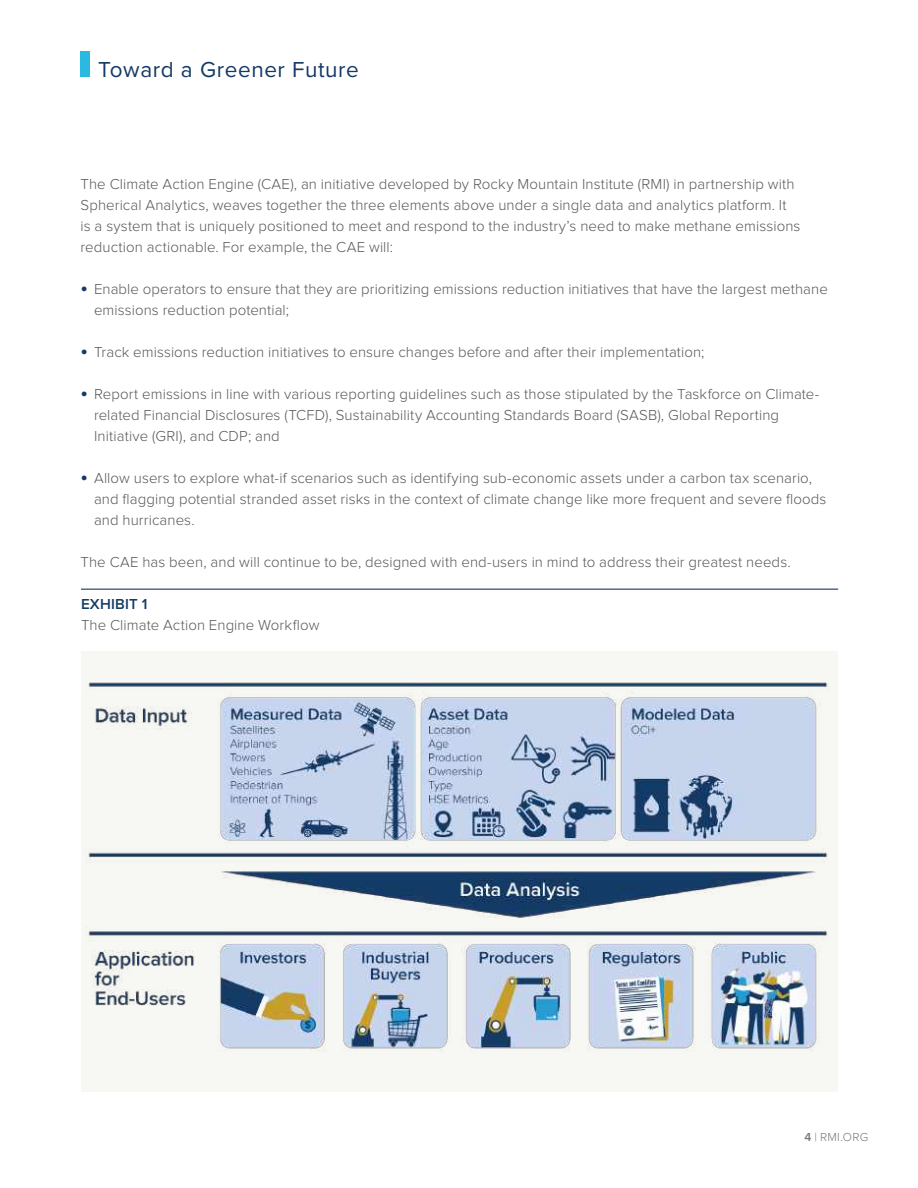
<style>
.page{position:relative;width:918px;height:1188px;background:#fff}
.page>*{position:absolute;margin:0;border:0;box-sizing:border-box;transform-origin:0 0}
.t1{font:22.5px "Proxima Nova";letter-spacing:.025em;color:#143a65}
.t2{font:300 15px/21px "Proxima Nova";letter-spacing:.005em;color:#57585a}
.t3{font:600 15px "Proxima Nova";letter-spacing:.015em;color:#143a65}
.t4{font:300 12px "Proxima Nova";letter-spacing:.025em;color:#76787b}
.s1{font-weight:600;font-size:21px;color:#143a65}
.s2{font-weight:600}
</style>
<div class="page">
<hr style="left:81px;top:589px;width:757px;height:1px;background:#143a65">
<div style="left:81px;top:651px;width:757px;height:441px;background:#f7f7f4"></div>
<div style="left:81px;top:51px;width:9px;height:26px;background:#2ab9df"></div>
<img style="left:86px;top:682px;width:742px;height:369px">
<h1 class="t1" style="left:98px;top:59px;width:262px">Toward a Greener Future</h1>
<p class="t2" style="left:81px;top:174px;width:721px">The Climate Action Engine (CAE), an initiative developed by Rocky Mountain Institute (RMI) in partnership with Spherical Analytics, weaves together the three elements above under a single data and analytics platform. It is a system that is uniquely positioned to meet and respond to the industry’s need to make methane emissions reduction actionable. For example, the CAE will:</p>
<p class="t2" style="left:94px;top:279px;width:735px;text-indent:-14px"><span class="s1">•</span> Enable operators to ensure that they are prioritizing emissions reduction initiatives that have the largest methane emissions reduction potential;</p>
<p class="t2" style="left:81px;top:342px;width:625px"><span class="s1">•</span> Track emissions reduction initiatives to ensure changes before and after their implementation;</p>
<p class="t2" style="left:94px;top:384px;width:727px;text-indent:-14px"><span class="s1">•</span> Report emissions in line with various reporting guidelines such as those stipulated by the Taskforce on Climate&shy;related Financial Disclosures (TCFD), Sustainability Accounting Standards Board (SASB), Global Reporting<br>Initiative (GRI), and CDP; and</p>
<p class="t2" style="left:94px;top:468px;width:734px;text-indent:-14px"><span class="s1">•</span> Allow users to explore what-if scenarios such as identifying sub-economic assets under a carbon tax scenario, and flagging potential stranded asset risks in the context of climate change like more frequent and severe floods and hurricanes.</p>
<p class="t2" style="left:81px;top:552px;width:712px">The CAE has been, and will continue to be, designed with end-users in mind to address their greatest needs.</p>
<p class="t3" style="left:81px;top:597px;width:68px">EXHIBIT 1</p>
<p class="t2" style="left:81px;top:615px;width:240px">The Climate Action Engine Workflow</p>
<p class="t4" style="left:804px;top:1132px;width:65px"><span class="s2">4</span> | RMI.ORG</p>
</div>
